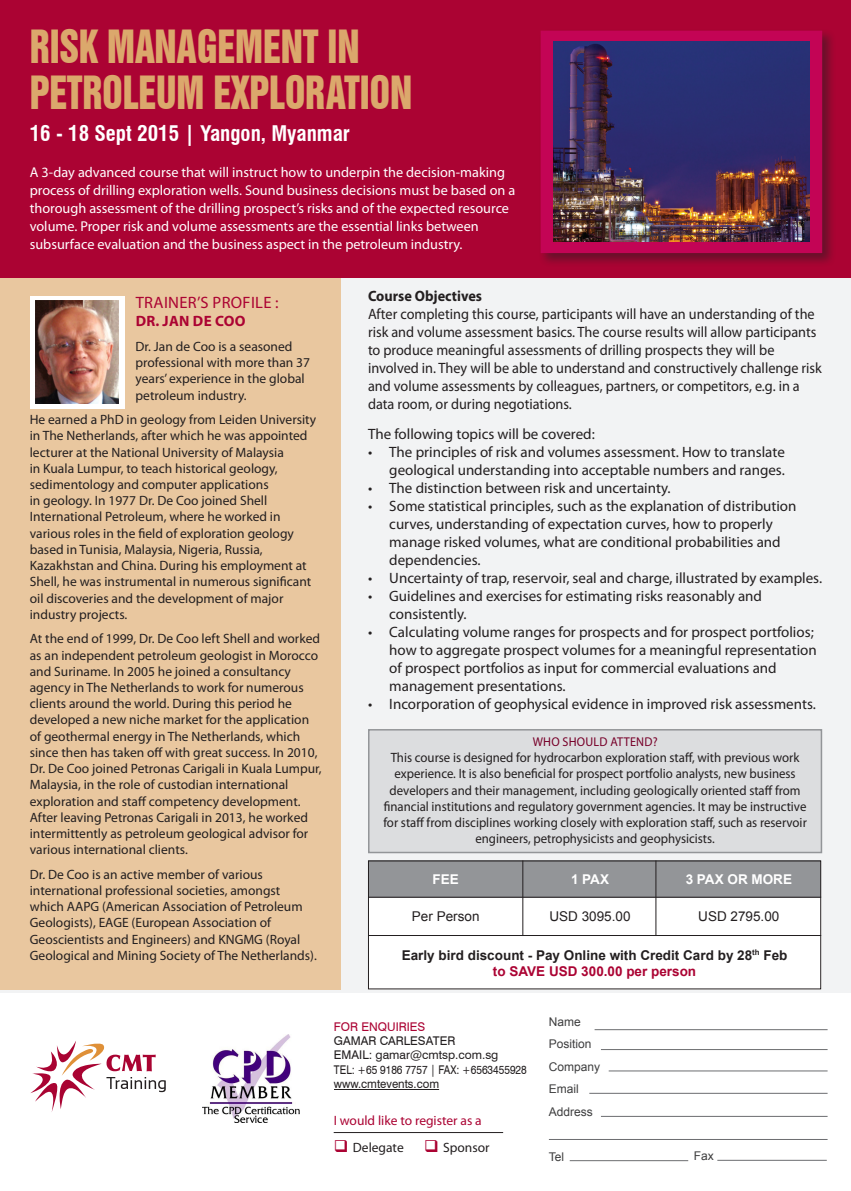
<style>
.page{position:relative;width:851px;height:1191px;background:#fff}
.page>*{position:absolute;margin:0;border:0;box-sizing:border-box;transform-origin:0 0}
.t1{font:42px/46.5px "Swiss 921 BT Regular A";color:#dba86c;scale:.87 1}
.t2{font:700 condensed 21px "Swiss 721 BT";color:#fff}
.t3{font:16.5px "Myriad Pro";letter-spacing:.02em;color:#ab0333}
.t4{font:15px/18px "Myriad Pro";color:#231f20}
.t5{font:15px/18px "Myriad Pro";color:#231f20;scale:.95 1}
.t6{font:700 15px "Myriad Pro";color:#231f20;scale:.95 1}
.t7{font:700 15px "Myriad Pro";letter-spacing:.02em;color:#ab0333}
.t8{font:14.25px/18px "Myriad Pro";color:#fff}
.without_bullet_bold{font:13.5px/16.2px "Myriad Pro";color:#231f20}
.without_bullet_bold-2{font:13.5px/16.2px "Myriad Pro";color:#231f20;text-align:center;scale:.95 1}
.t9{font:700 13.5px/16.2px "Arial";color:#231f20;text-align:center}
.t10{font:13.5px "Arial";color:#231f20}
.t11{font:13.5px "Myriad Pro";color:#ab0333}
.t12{font:700 13.5px "Arial";color:#fff}
.t13{font:12.75px "Myriad Pro";letter-spacing:.02em;color:#770029;scale:.95 1}
.t14{font:12px/14.4px "Swiss 721 BT";color:#231f20;scale:.85 1}
.t15{font:12px "Swiss 721 BT";color:#231f20}
.t16{font:12px "Arial";color:#3e3e3f}
.t17{font:12px "Swiss 721 BT";color:#ab0333}
.s1{color:#ab0333}
</style>
<div class="page">
<div style="left:0;top:0;width:850px;height:1120px;background:#f2f3f4"></div>
<div style="left:0;top:278px;width:340px;height:711px;background:#e9c79f"></div>
<div style="left:0;top:0;width:850px;height:278px;background:#ab0333"></div>
<svg style="left:30px;top:296px;width:94px;height:112px;background:#eceaea"></svg>
<div style="left:368px;top:897px;width:453px;height:92px;background:#fff"></div>
<div style="left:368px;top:860px;width:155px;height:37px;background:#939598"></div>
<div style="left:656px;top:860px;width:165px;height:37px;background:#939598"></div>
<div style="left:523px;top:860px;width:133px;height:37px;background:#939598"></div>
<hr style="left:368px;top:935px;width:453px;height:1px;background:#231f20">
<hr style="left:368px;top:896px;width:453px;height:1px;background:#231f20">
<hr style="left:522px;top:860px;width:1px;height:76px;background:#231f20">
<hr style="left:655px;top:860px;width:1px;height:76px;background:#231f20">
<div style="left:368px;top:860px;width:453px;height:129px;border:1px solid #231f20"></div>
<div style="left:0;top:994px;width:850px;height:197px;background:#fff"></div>
<hr style="left:569px;top:1160px;width:119px;height:1px;background:#6c6d70">
<hr style="left:594px;top:1029px;width:233px;height:1px;background:#6c6d70">
<hr style="left:601px;top:1049px;width:226px;height:1px;background:#6c6d70">
<hr style="left:608px;top:1070px;width:219px;height:1px;background:#6c6d70">
<hr style="left:589px;top:1093px;width:238px;height:1px;background:#6c6d70">
<hr style="left:601px;top:1116px;width:226px;height:1px;background:#6c6d70">
<hr style="left:549px;top:1139px;width:278px;height:1px;background:#6c6d70">
<hr style="left:717px;top:1160px;width:109px;height:1px;background:#6c6d70">
<hr style="left:334px;top:1089px;width:105px;height:1px;background:#231f20">
<hr style="left:333px;top:1132px;width:170px;height:1px;background:#231f20">
<img style="left:36px;top:300px;width:82px;height:103px">
<svg style="left:30px;top:1041px;width:136px;height:71px"></svg>
<img style="left:202px;top:1034px;width:97px;height:88px">
<div style="left:538px;top:28px;width:298px;height:239px;background:#231f20;opacity:.5"></div>
<div style="left:540px;top:31px;width:282px;height:222px;background:#c30455"></div>
<div style="left:368px;top:729px;width:454px;height:124px;background:#dcdddf;border:2px solid #939598"></div>
<img style="left:553px;top:42px;width:256px;height:200px">
<p class="t1" style="left:30px;top:22px;width:441px">RISK MANAGEMENT IN<br>PETROLEUM EXPLORATION</p>
<p class="t2" style="left:30px;top:121px;width:322px">16 - 18 Sept 2015 | Yangon, Myanmar</p>
<p class="t8" style="left:30px;top:163px;width:487px">A 3-day advanced course that will instruct how to underpin the decision-making process of drilling exploration wells. Sound business decisions must be based on a thorough assessment of the drilling prospect’s risks and of the expected resource volume. Proper risk and volume assessments are the essential links between subsurface evaluation and the business aspect in the petroleum industry.</p>
<p class="t3" style="left:136px;top:292px;width:144px">TRAINER’S PROFILE :</p>
<p class="t7" style="left:136px;top:311px;width:111px">DR. JAN DE COO</p>
<p class="without_bullet_bold" style="left:136px;top:338px;width:176px">Dr. Jan de Coo is a seasoned professional with more than 37 years’ experience in the global petroleum industry.</p>
<p class="without_bullet_bold" style="left:30px;top:411px;width:288px">He earned a PhD in geology from Leiden University in The Netherlands, after which he was appointed lecturer at the National University of Malaysia<br>in Kuala Lumpur, to teach historical geology, sedimentology and computer applications<br>in geology. In 1977 Dr. De Coo joined Shell International Petroleum, where he worked in various roles in the field of exploration geology based in Tunisia, Malaysia, Nigeria, Russia, Kazakhstan and China. During his employment at Shell, he was instrumental in numerous significant oil discoveries and the development of major industry projects.</p>
<p class="without_bullet_bold" style="left:30px;top:630px;width:293px">At the end of 1999, Dr. De Coo left Shell and worked as an independent petroleum geologist in Morocco and Suriname. In 2005 he joined a consultancy agency in The Netherlands to work for numerous clients around the world. During this period he developed a new niche market for the application of geothermal energy in The Netherlands, which since then has taken off with great success. In 2010, Dr. De Coo joined Petronas Carigali in Kuala Lumpur, Malaysia, in the role of custodian international exploration and staff competency development.<br>After leaving Petronas Carigali in 2013, he worked intermittently as petroleum geological advisor for various international clients.</p>
<p class="without_bullet_bold" style="left:30px;top:866px;width:288px">Dr. De Coo is an active member of various international professional societies, amongst which AAPG (American Association of Petroleum Geologists), EAGE (European Association of Geoscientists and Engineers) and KNGMG (Royal Geological and Mining Society of The Netherlands).</p>
<p class="t6" style="left:368px;top:286px;width:122px">Course Objectives</p>
<p class="t5" style="left:368px;top:304px;width:479px">After completing this course, participants will have an understanding of the risk and volume assessment basics. The course results will allow participants to produce meaningful assessments of drilling prospects they will be involved in. They will be able to understand and constructively challenge risk and volume assessments by colleagues, partners, or competitors, e.g. in a data room, or during negotiations.</p>
<p class="t4" style="left:368px;top:424px;width:228px">The following topics will be covered:</p>
<p class="t4" style="left:368px;top:442px;width:418px;text-align:right">• The principles of risk and volumes assessment. How to translate geological understanding into acceptable numbers and ranges.</p>
<p class="t4" style="left:368px;top:478px;width:304px">• The distinction between risk and uncertainty.</p>
<p class="t4" style="left:389px;top:496px;width:408px;text-indent:-21px">• Some statistical principles, such as the explanation of distribution curves, understanding of expectation curves, how to properly manage risked volumes, what are conditional probabilities and dependencies.</p>
<p class="t4" style="left:368px;top:568px;width:455px">• Uncertainty of trap, reservoir, seal and charge, illustrated by examples.</p>
<p class="t4" style="left:389px;top:586px;width:374px;text-indent:-21px">• Guidelines and exercises for estimating risks reasonably and consistently.</p>
<p class="t4" style="left:389px;top:622px;width:429px;text-indent:-21px">• Calculating volume ranges for prospects and for prospect portfolios; how to aggregate prospect volumes for a meaningful representation of prospect portfolios as input for commercial evaluations and management presentations.</p>
<p class="t4" style="left:368px;top:694px;width:449px">• Incorporation of geophysical evidence in improved risk assessments.</p>
<p class="t13" style="left:532px;top:734px;width:133px">WHO SHOULD ATTEND?</p>
<p class="without_bullet_bold-2" style="left:383px;top:749px;width:447px">This course is designed for hydrocarbon exploration staff, with previous work experience. It is also beneficial for prospect portfolio analysts, new business developers and their management, including geologically oriented staff from financial institutions and regulatory government agencies. It may be instructive for staff from disciplines working closely with exploration staff, such as reservoir engineers, petrophysicists and geophysicists.</p>
<p class="t12" style="left:685px;top:870px;width:108px">3 PAX OR MORE</p>
<p class="t10" style="left:698px;top:907px;width:83px">USD 2795.00</p>
<p class="t12" style="left:571px;top:870px;width:40px">1 PAX</p>
<p class="t10" style="left:549px;top:907px;width:83px">USD 3095.00</p>
<p class="t12" style="left:432px;top:870px;width:28px">FEE</p>
<p class="t10" style="left:412px;top:907px;width:69px">Per Person</p>
<p class="t9" style="left:401px;top:947px;width:387px">Early bird discount - Pay Online with Credit Card by 28<sup>th</sup> Feb <span class="s1">to SAVE USD 300.00 per person</span></p>
<p class="t17" style="left:334px;top:1019px;width:93px">FOR ENQUIRIES</p>
<p class="t15" style="left:334px;top:1033px;width:123px">GAMAR CARLESATER</p>
<p class="t15" style="left:334px;top:1047px;width:166px">EMAIL: gamar@cmtsp.com.sg</p>
<p class="t14" style="left:334px;top:1062px;width:228px">TEL: +65 9186 7757 | FAX: +6563455928 www.cmtevents.com</p>
<p class="t11" style="left:333px;top:1112px;width:150px">I would like to register as a</p>
<p class="without_bullet_bold" style="left:334px;top:1138px;width:157px"><span class="s1">❑</span> Delegate <span class="s1">❑</span> Sponsor</p>
<p class="t16" style="left:549px;top:1013px;width:34px">Name</p>
<p class="t16" style="left:549px;top:1036px;width:44px">Position</p>
<p class="t16" style="left:549px;top:1058px;width:53px">Company</p>
<p class="t16" style="left:549px;top:1081px;width:31px">Email</p>
<p class="t16" style="left:549px;top:1103px;width:46px">Address</p>
<p class="t16" style="left:549px;top:1149px;width:17px">Tel</p>
<p class="t16" style="left:693px;top:1148px;width:22px">Fax</p>
</div>
